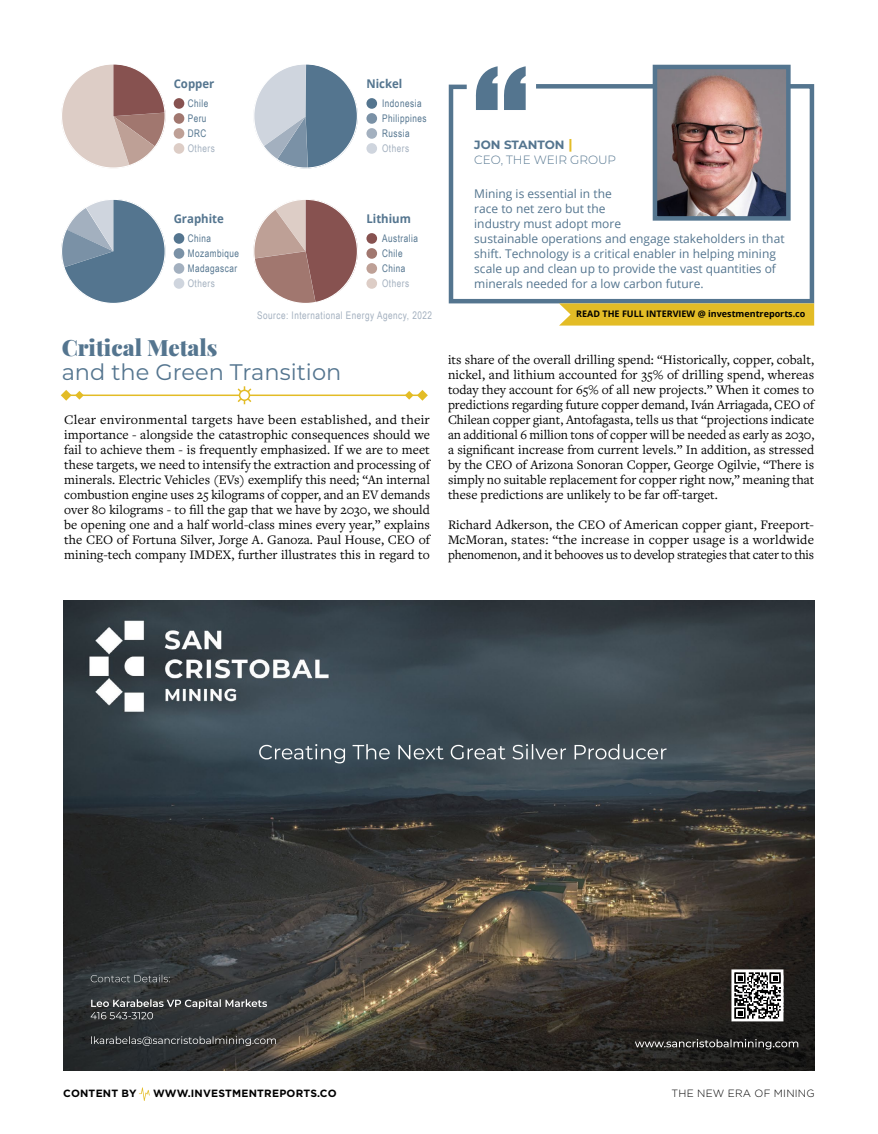
<style>
.page{position:relative;width:878px;height:1134px;background:#fff}
.page>*{position:absolute;margin:0;border:0;box-sizing:border-box;transform-origin:0 0}
.t1{font:22.5px "Montserrat";color:#54758f}
.t2{font:900 22.5px "Playfair Display";color:#54758f}
.t3{font:13.5px/15px "Freight Text Pro";color:#000;text-align:justify}
.t4{font:13.5px/15px "Freight Text Pro";color:#000;text-align:justify;scale:1.04 1}
.t5{font:12px/15px "Open Sans";color:#54758f}
.t6{font:300 12px/15px "Montserrat";color:#54758f}
.t7{font:700 12px "Open Sans";color:#54758f;scale:.95 1}
.t8{font:10.5px "Arial Narrow";letter-spacing:.05em;color:#54758f;scale:.95 1}
.t9{font:10.5px "Arial Narrow";letter-spacing:.05em;color:#a3b0bf;scale:.95 1}
.t10{font:700 10.5px "Gotham Pro";letter-spacing:.02em;color:#000}
.t11{font:300 10.5px "Gotham Pro";letter-spacing:.02em;color:#000}
.t12{font:700 9px "Open Sans";color:#000}
.s1{font-weight:700}
.s2{font-weight:700;font-size:13.5px;color:#e3bc26}
</style>
<div class="page">
<svg style="left:139px;top:1087px;width:11px;height:14px"></svg>
<svg style="left:478px;top:66px;width:47px;height:16px"></svg>
<svg style="left:448px;top:82px;width:367px;height:224px"></svg>
<img style="left:657px;top:70px;width:128px;height:146px">
<div style="left:652px;top:65px;width:138px;height:156px;border:4px solid #54758f"></div>
<svg style="left:559px;top:303px;width:255px;height:23px;background:#e3be31"></svg>
<img style="left:64px;top:600px;width:750px;height:470px">
<img style="left:315px;top:744px;width:304px;height:15px">
<img style="left:91px;top:975px;width:79px;height:7px">
<img style="left:696px;top:1039px;width:102px;height:8px">
<svg style="left:731px;top:969px;width:52px;height:52px"></svg>
<svg style="left:61px;top:390px;width:23px;height:11px"></svg>
<svg style="left:405px;top:390px;width:23px;height:11px"></svg>
<svg style="left:236px;top:386px;width:17px;height:18px"></svg>
<hr style="left:66px;top:395px;width:173px;height:1px;background:#e3bc26">
<hr style="left:249px;top:395px;width:173px;height:1px;background:#e3bc26">
<svg style="left:63px;top:65px;width:101px;height:102px"></svg>
<svg style="left:255px;top:65px;width:103px;height:102px"></svg>
<svg style="left:61px;top:199px;width:103px;height:103px"></svg>
<svg style="left:255px;top:199px;width:103px;height:103px"></svg>
<div style="left:174px;top:98px;width:10px;height:11px;background:#875250;border-radius:50%"></div>
<div style="left:366px;top:98px;width:11px;height:11px;background:#54758f;border-radius:50%"></div>
<div style="left:174px;top:233px;width:10px;height:11px;background:#54758f;border-radius:50%"></div>
<div style="left:366px;top:233px;width:11px;height:11px;background:#875250;border-radius:50%"></div>
<div style="left:174px;top:113px;width:10px;height:11px;background:#a1776f;border-radius:50%"></div>
<div style="left:366px;top:113px;width:11px;height:11px;background:#7a91a6;border-radius:50%"></div>
<div style="left:174px;top:248px;width:10px;height:11px;background:#7a91a6;border-radius:50%"></div>
<div style="left:366px;top:248px;width:11px;height:11px;background:#a1776f;border-radius:50%"></div>
<div style="left:174px;top:128px;width:10px;height:11px;background:#bea096;border-radius:50%"></div>
<div style="left:366px;top:128px;width:11px;height:11px;background:#a3b0bf;border-radius:50%"></div>
<div style="left:174px;top:263px;width:10px;height:11px;background:#a3b0bf;border-radius:50%"></div>
<div style="left:366px;top:263px;width:11px;height:11px;background:#bea096;border-radius:50%"></div>
<div style="left:174px;top:143px;width:10px;height:11px;background:#ddcdc6;border-radius:50%"></div>
<div style="left:366px;top:143px;width:11px;height:11px;background:#cfd5de;border-radius:50%"></div>
<div style="left:174px;top:278px;width:10px;height:11px;background:#cfd5de;border-radius:50%"></div>
<div style="left:366px;top:278px;width:11px;height:11px;background:#ddcdc6;border-radius:50%"></div>
<p class="t7" style="left:174px;top:75px;width:44px">Copper</p>
<p class="t8" style="left:188px;top:96px;width:23px">Chile</p>
<p class="t7" style="left:366px;top:75px;width:39px">Nickel</p>
<p class="t8" style="left:382px;top:96px;width:43px">Indonesia</p>
<p class="t8" style="left:188px;top:111px;width:21px">Peru</p>
<p class="t8" style="left:382px;top:111px;width:48px">Philippines</p>
<p class="t8" style="left:188px;top:126px;width:21px">DRC</p>
<p class="t8" style="left:382px;top:126px;width:30px">Russia</p>
<p class="t9" style="left:188px;top:141px;width:30px">Others</p>
<p class="t9" style="left:382px;top:141px;width:30px">Others</p>
<p class="t7" style="left:174px;top:210px;width:54px">Graphite</p>
<p class="t7" style="left:366px;top:210px;width:48px">Lithium</p>
<p class="t8" style="left:188px;top:231px;width:26px">China</p>
<p class="t8" style="left:382px;top:231px;width:39px">Australia</p>
<p class="t8" style="left:188px;top:246px;width:56px">Mozambique</p>
<p class="t8" style="left:382px;top:246px;width:23px">Chile</p>
<p class="t8" style="left:188px;top:261px;width:54px">Madagascar</p>
<p class="t8" style="left:382px;top:261px;width:26px">China</p>
<p class="t9" style="left:188px;top:276px;width:30px">Others</p>
<p class="t9" style="left:382px;top:276px;width:30px">Others</p>
<p class="t9" style="left:257px;top:308px;width:186px">Source: International Energy Agency, 2022</p>
<h1 class="t2" style="left:62px;top:330px;width:157px">Critical Metals</h1>
<h1 class="t1" style="left:62px;top:357px;width:281px">and the Green Transition</h1>
<p class="t4" style="left:64px;top:411px;width:353px">Clear environmental targets have been established, and their importance - alongside the catastrophic consequences should we fail to achieve them - is frequently emphasized. If we are to meet these targets, we need to intensify the extraction and processing of minerals. Electric Vehicles (EVs) exemplify this need; “An internal combustion engine uses 25 kilograms of copper, and an EV demands over 80 kilograms - to fill the gap that we have by 2030, we should be opening one and a half world-class mines every year,” explains the CEO of Fortuna Silver, Jorge A. Ganoza. Paul House, CEO of mining-tech company IMDEX, further illustrates this in regard to</p>
<p class="t6" style="left:474px;top:137px;width:143px"><span class="s1">JON STANTON</span> <span class="s2">|<br></span>CEO, THE WEIR GROUP</p>
<p class="t5" style="left:474px;top:186px;width:312px">Mining is essential in the<br>race to net zero but the<br>industry must adopt more<br>sustainable operations and engage stakeholders in that shift. Technology is a critical enabler in helping mining scale up and clean up to provide the vast quantities of minerals needed for a low carbon future.</p>
<p class="t12" style="left:576px;top:308px;width:231px">READ THE FULL INTERVIEW @ investmentreports.co</p>
<p class="t3" style="left:448px;top:351px;width:368px">its share of the overall drilling spend: “Historically, copper, cobalt, nickel, and lithium accounted for 35% of drilling spend, whereas today they account for 65% of all new projects.” When it comes to predictions regarding future copper demand, Iván Arriagada, CEO of Chilean copper giant, Antofagasta, tells us that “projections indicate an additional 6 million tons of copper will be needed as early as 2030, a significant increase from current levels.” In addition, as stressed by the CEO of Arizona Sonoran Copper, George Ogilvie, “There is simply no suitable replacement for copper right now,” meaning that these predictions are unlikely to be far off-target.</p>
<p class="t3" style="left:448px;top:516px;width:367px">Richard Adkerson, the CEO of American copper giant, Freeport-McMoran, states: “the increase in copper usage is a worldwide phenomenon, and it behooves us to develop strategies that cater to this</p>
<p class="t10" style="left:63px;top:1087px;width:75px">CONTENT BY</p>
<p class="t10" style="left:153px;top:1087px;width:185px">WWW.INVESTMENTREPORTS.CO</p>
<p class="t11" style="left:671px;top:1088px;width:145px">THE NEW ERA OF MINING</p>
</div>
